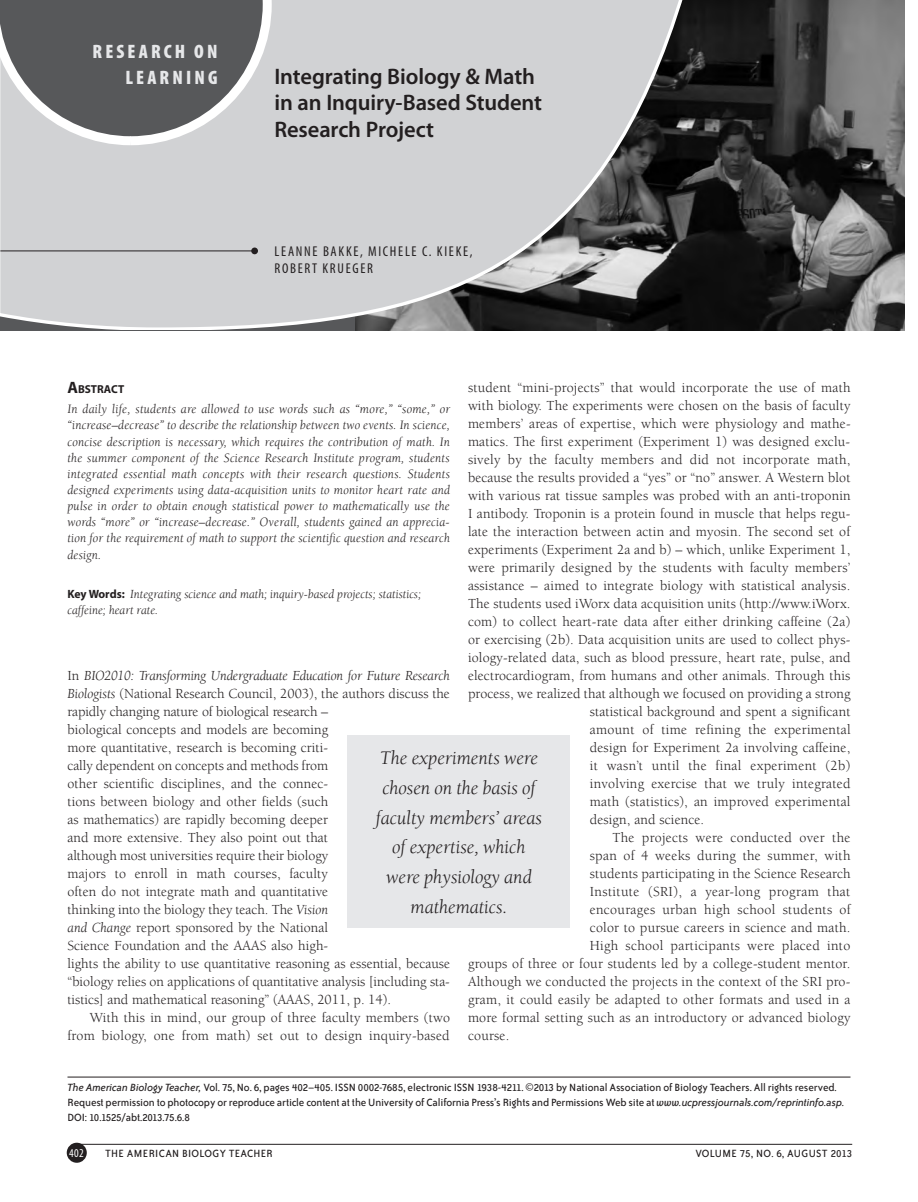
<style>
.page{position:relative;width:918px;height:1202px;background:#fff}
.page>*{position:absolute;margin:0;border:0;box-sizing:border-box;transform-origin:0 0}
.t1{font:600 22.5px/26.2px "Myriad Pro";letter-spacing:-.005em;color:#231f20}
.t2{font:italic 19.8px/29.5px "Berkeley";letter-spacing:-.005em;color:#231f20;text-align:center}
.t3{font:900 condensed 19.5px/26.2px "Myriad Pro";letter-spacing:.16em;color:#e6e7e9;text-align:right}
.t4{font:14.25px "Berkeley";letter-spacing:.01em;color:#231f20}
.t5{font:italic 14.25px "Berkeley";letter-spacing:-.015em;color:#231f20}
.t6{font:14.25px "Berkeley";letter-spacing:-.01em;color:#231f20}
.t7{font:condensed 14.25px/16.5px "Myriad Pro";letter-spacing:.12em;color:#231f20}
.t8{font:italic 13.2px/16.2px "Berkeley";letter-spacing:.01em;color:#231f20;text-align:justify}
.t9{font:italic 12.75px/15.8px "Berkeley";color:#231f20}
.t10{font:12px/15px "Bailey Sans ITC";letter-spacing:-.01em;color:#231f20}
.t11{font:12px "Bailey Sans ITC";letter-spacing:.03em;color:#231f20}
.t12{font:condensed 12px "Myriad Pro";color:#fff}
.t13{font:700 11.55px "Myriad Pro";color:#231f20}
.s1{font-size:16.5px}
.s2{font-family:"Myriad";font-weight:700;font-style:normal;font-size:12px}
.s3{font-style:normal}
.s4{font-style:italic}
.s5{font-family:"Myriad"}
</style>
<div class="page">
<img style="left:688px;top:0;width:216px;height:330px">
<svg style="left:0;top:0;width:688px;height:330px;background:#b7b8b9"></svg>
<svg style="left:0;top:0;width:272px;height:145px;background:#7d7e7f"></svg>
<div style="left:251px;top:247px;width:7px;height:7px;background:#231f20;border-radius:50%"></div>
<hr style="left:0;top:250px;width:252px;height:1px;background:#231f20">
<div style="left:67px;top:1142px;width:20px;height:20px;background:#231f20;border-radius:50%"></div>
<hr style="left:78px;top:1143px;width:774px;height:1px;background:#231f20">
<div style="left:348px;top:735px;width:222px;height:192px;background:#e6e7e9"></div>
<hr style="left:68px;top:1076px;width:782px;height:1px;background:#231f20">
<p class="t3" style="left:93px;top:38px;width:127px">RESEARCH ON<br>LEARNING</p>
<p class="t1" style="left:274px;top:63px;width:269px">Integrating Biology &amp; Math in an Inquiry-Based Student<br>Research Project</p>
<p class="t7" style="left:275px;top:243px;width:199px">LEANNE BAKKE, MICHELE C. KIEKE,<br>ROBERT KR UEGER</p>
<p class="t4" style="left:468px;top:379px;width:384px">student “mini-projects” that would incorporate the use of math</p>
<p class="t4" style="left:468px;top:397px;width:384px">with biology. The experiments were chosen on the basis of faculty</p>
<p class="t4" style="left:468px;top:415px;width:384px">members’ areas of expertise, which were physiology and mathe-</p>
<p class="t4" style="left:468px;top:433px;width:384px">matics. The first experiment (Experiment 1) was designed exclu-</p>
<p class="t4" style="left:468px;top:451px;width:384px">sively by the faculty members and did not incorporate math,</p>
<p class="t4" style="left:468px;top:469px;width:384px">because the results provided a “yes” or “no” answer. A Western blot</p>
<p class="t4" style="left:468px;top:487px;width:384px">with various rat tissue samples was probed with an anti-troponin</p>
<p class="t4" style="left:468px;top:505px;width:384px">I antibody. Troponin is a protein found in muscle that helps regu-</p>
<p class="t4" style="left:468px;top:523px;width:384px">late the interaction between actin and myosin. The second set of</p>
<p class="t4" style="left:468px;top:541px;width:384px">experiments (Experiment 2a and b) – which, unlike Experiment 1,</p>
<p class="t4" style="left:468px;top:559px;width:384px">were primarily designed by the students with faculty members’</p>
<p class="t4" style="left:468px;top:577px;width:384px">assistance – aimed to integrate biology with statistical analysis.</p>
<p class="t4" style="left:468px;top:595px;width:384px">The students used iWorx data acquisition units (http://www.iWorx.</p>
<p class="t4" style="left:468px;top:613px;width:384px">com) to collect heart-rate data after either drinking caffeine (2a)</p>
<p class="t4" style="left:468px;top:631px;width:384px">or exercising (2b). Data acquisition units are used to collect phys-</p>
<p class="t4" style="left:468px;top:649px;width:384px">iology-related data, such as blood pressure, heart rate, pulse, and</p>
<p class="t4" style="left:468px;top:667px;width:384px">electrocardiogram, from humans and other animals. Through this</p>
<p class="t4" style="left:468px;top:685px;width:384px">process, we realized that although we focused on providing a strong</p>
<p class="t4" style="left:590px;top:703px;width:262px">statistical background and spent a significant</p>
<p class="t4" style="left:590px;top:721px;width:262px">amount of time refining the experimental</p>
<p class="t4" style="left:590px;top:739px;width:262px">design for Experiment 2a involving caffeine,</p>
<p class="t4" style="left:590px;top:757px;width:262px">it wasn’t until the final experiment (2b)</p>
<p class="t4" style="left:590px;top:775px;width:262px">involving exercise that we truly integrated</p>
<p class="t4" style="left:590px;top:793px;width:262px">math (statistics), an improved experimental</p>
<p class="t4" style="left:590px;top:811px;width:116px">design, and science.</p>
<p class="t4" style="left:612px;top:829px;width:240px">The projects were conducted over the</p>
<p class="t4" style="left:590px;top:847px;width:262px">span of 4 weeks during the summer, with</p>
<p class="t4" style="left:590px;top:865px;width:262px">students participating in the Science Research</p>
<p class="t4" style="left:590px;top:883px;width:262px">Institute (SRI), a year-long program that</p>
<p class="t4" style="left:590px;top:901px;width:262px">encourages urban high school students of</p>
<p class="t4" style="left:590px;top:919px;width:262px">color to pursue careers in science and math.</p>
<p class="t4" style="left:590px;top:937px;width:262px">High school participants were placed into</p>
<p class="t4" style="left:468px;top:955px;width:384px">groups of three or four students led by a college-student mentor.</p>
<p class="t4" style="left:468px;top:973px;width:384px">Although we conducted the projects in the context of the SRI pro-</p>
<p class="t4" style="left:468px;top:991px;width:384px">gram, it could easily be adapted to other formats and used in a</p>
<p class="t4" style="left:468px;top:1009px;width:384px">more formal setting such as an introductory or advanced biology</p>
<p class="t4" style="left:468px;top:1027px;width:43px">course.</p>
<p class="t13" style="left:68px;top:381px;width:58px"><span class="s1">A</span>BSTRACT</p>
<p class="t8" style="left:68px;top:401px;width:384px">In daily life, students are allowed to use words such as “more,” “some,” or “increase–decrease” to describe the relationship between two events. In science, concise description is necessary, which requires the contribution of math. In the summer component of the Science Research Institute program, students integrated essential math concepts with their research questions. Students designed experiments using data-acquisition units to monitor heart rate and pulse in order to obtain enough statistical power to mathematically use the words “more” or “increase–decrease.” Overall, students gained an apprecia&shy;tion for the requirement of math to support the scientific question and research design.</p>
<p class="t9" style="left:67px;top:586px;width:355px"><span class="s2">Key Words:</span> Integrating science and math; inquiry-based projects; statistics; caffeine; heart rate.</p>
<p class="t5" style="left:68px;top:668px;width:384px"><span class="s3">In</span> BIO2010: Transforming Undergraduate Education for Future Research</p>
<p class="t4" style="left:68px;top:686px;width:384px"><span class="s4">Biologists</span> (National Research Council, 2003), the authors discuss the</p>
<p class="t6" style="left:68px;top:704px;width:262px">rapidly changing nature of biological research –</p>
<p class="t4" style="left:68px;top:722px;width:262px">biological concepts and models are becoming</p>
<p class="t4" style="left:68px;top:740px;width:262px">more quantitative, research is becoming criti-</p>
<p class="t4" style="left:68px;top:758px;width:262px">cally dependent on concepts and methods from</p>
<p class="t4" style="left:68px;top:776px;width:262px">other scientific disciplines, and the connec-</p>
<p class="t4" style="left:68px;top:794px;width:262px">tions between biology and other fields (such</p>
<p class="t4" style="left:68px;top:811px;width:262px">as mathematics) are rapidly becoming deeper</p>
<p class="t4" style="left:68px;top:829px;width:262px">and more extensive. They also point out that</p>
<p class="t4" style="left:68px;top:847px;width:262px">although most universities require their biology</p>
<p class="t4" style="left:68px;top:865px;width:262px">majors to enroll in math courses, faculty</p>
<p class="t4" style="left:68px;top:883px;width:262px">often do not integrate math and quantitative</p>
<p class="t4" style="left:68px;top:901px;width:262px">thinking into the biology they teach. The <span class="s4">Vision</span></p>
<p class="t4" style="left:68px;top:919px;width:262px"><span class="s4">and Change</span> report sponsored by the National</p>
<p class="t4" style="left:68px;top:937px;width:262px">Science Foundation and the AAAS also high-</p>
<p class="t4" style="left:68px;top:955px;width:384px">lights the ability to use quantitative reasoning as essential, because</p>
<p class="t4" style="left:68px;top:973px;width:384px">“biology relies on applications of quantitative analysis [including sta-</p>
<p class="t4" style="left:68px;top:991px;width:325px">tistics] and mathematical reasoning” (AAAS, 2011, p. 14).</p>
<p class="t4" style="left:90px;top:1009px;width:362px">With this in mind, our group of three faculty members (two</p>
<p class="t4" style="left:68px;top:1027px;width:384px">from biology, one from math) set out to design inquiry-based</p>
<p class="t2" style="left:376px;top:744px;width:168px">The experiments were chosen on the basis of faculty members’ areas of expertise, which were physiology and mathematics.</p>
<p class="t10" style="left:68px;top:1080px;width:274px"><span class="s4">The American Biology Teacher,</span> Vol. 75, N o. 6, pages 402–405. ISSN</p>
<p class="t10" style="left:358px;top:1080px;width:102px">0002-7685, electronic ISSN</p>
<p class="t10" style="left:68px;top:1080px;width:779px;text-indent:409px">1938-4211. <span class="s5">©</span>2013 by N ational Association of Biology Teachers. All rights reserved.<br>Request permission to photocopy or reproduce article content at the University of California Press’s Rights and Permissions Web site at <span class="s4">www.ucpressjournals.com/reprintinfo.asp.<br></span>DOI : 10.1525/abt.2013.75.6.8</p>
<p class="t12" style="left:69px;top:1145px;width:16px">402</p>
<p class="t11" style="left:105px;top:1146px;width:169px">The american biology teacher</p>
<p class="t11" style="left:695px;top:1146px;width:158px">volume 75, N o. 6, August 2013</p>
</div>
